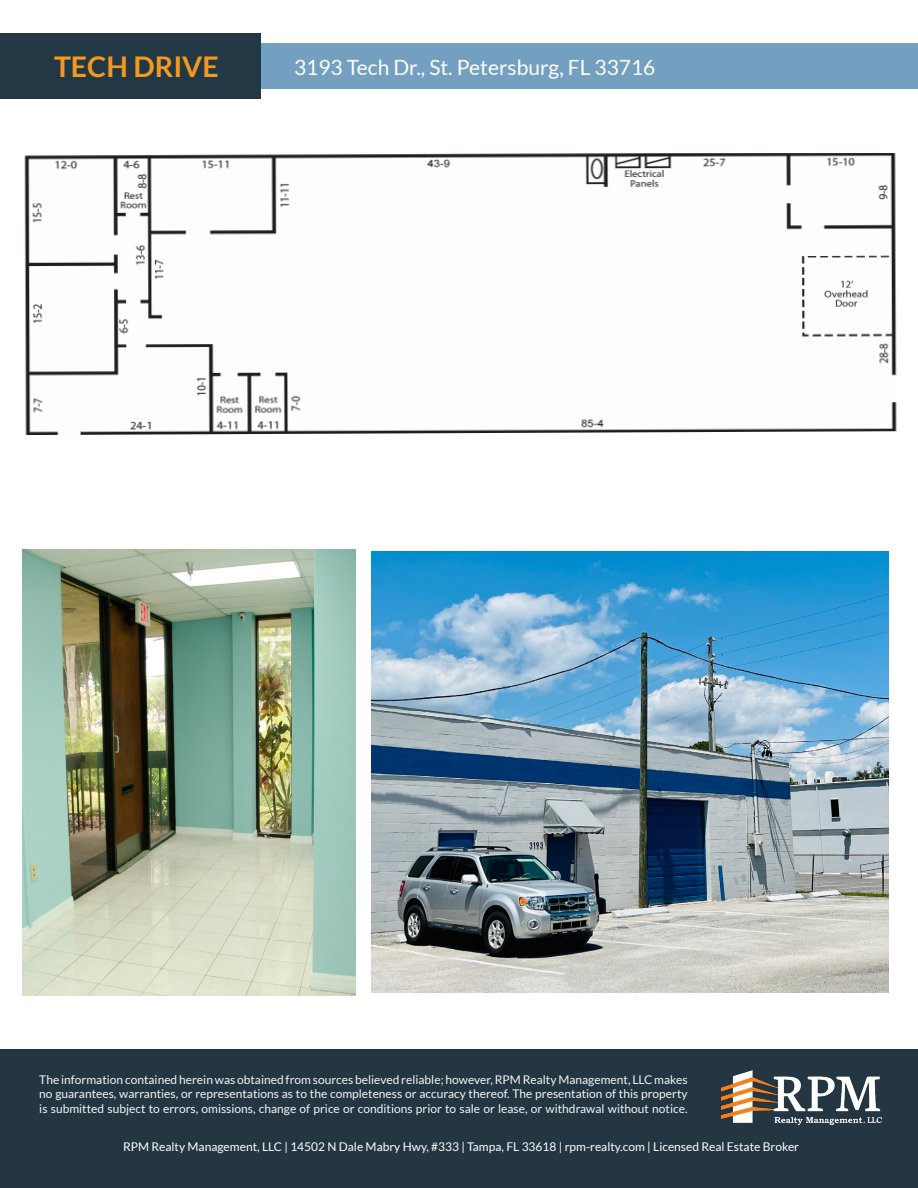
<style>
.page{position:relative;width:918px;height:1188px;background:#fff}
.page>*{position:absolute;margin:0;border:0;box-sizing:border-box;transform-origin:0 0}
.t1{font:700 28.5px "Lato";color:#f4991f}
.t2{font:21px "Lato";color:#fff}
.t3{font:12px/14.4px "Lato";color:#f5f5f5;text-align:justify}
.t4{font:12px "Lato";color:#fff}
</style>
<div class="page">
<div style="left:0;top:1050px;width:918px;height:138px;background:#233642"></div>
<img style="left:721px;top:1071px;width:160px;height:54px">
<div style="left:261px;top:43px;width:657px;height:46px;background:#739fc0"></div>
<div style="left:0;top:33px;width:261px;height:66px;background:#223845"></div>
<img style="left:24px;top:153px;width:873px;height:282px">
<img style="left:23px;top:549px;width:333px;height:447px">
<img style="left:371px;top:551px;width:518px;height:442px">
<h1 class="t1" style="left:54px;top:50px;width:166px">TECH DRIVE</h1>
<h2 class="t2" style="left:294px;top:55px;width:363px">3193 Tech Dr., St. Petersburg, FL 33716</h2>
<p class="t3" style="left:39px;top:1072px;width:650px">The information contained herein was obtained from sources believed reliable; however, RPM Realty Management, LLC makes no guarantees, warranties, or representations as to the completeness or accuracy thereof. The presentation of this property is submitted subject to errors, omissions, change of price or conditions prior to sale or lease, or withdrawal without notice.</p>
<p class="t4" style="left:123px;top:1140px;width:678px">RPM Realty Management, LLC | 14502 N Dale Mabry Hwy, #333 | Tampa, FL 33618 | rpm-realty.com | Licensed Real Estate Broker</p>
</div>
